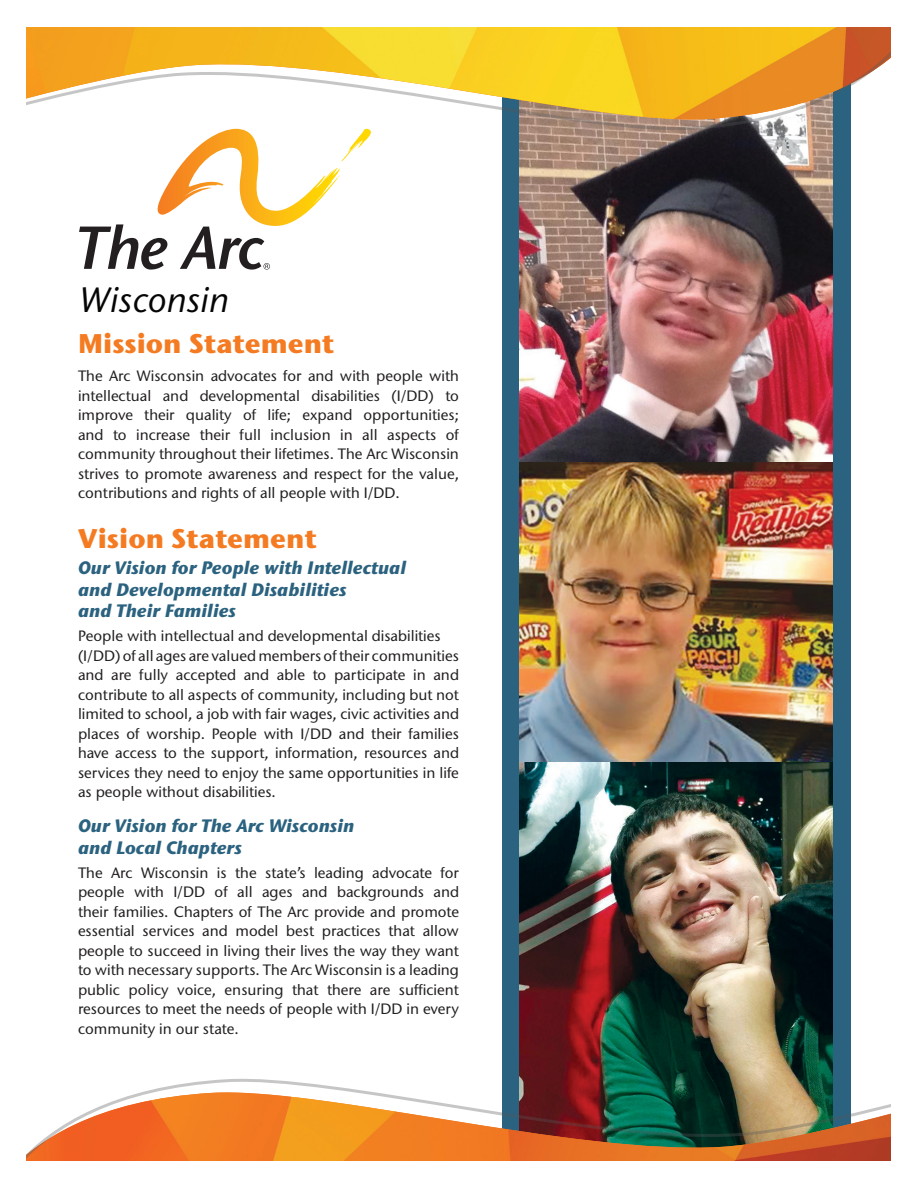
<style>
.page{position:relative;width:918px;height:1188px;background:#fff}
.page>*{position:absolute;margin:0;border:0;box-sizing:border-box;transform-origin:0 0}
.t1{font:italic 500 35.1px "Stone Sans ITC Std";color:#050504}
.t2{font:700 27px "Stone Sans ITC Std";color:#f47b21}
.t3{font:italic 700 18px/21.6px "Stone Sans ITC Std";color:#2b627f}
.t4{font:500 15px/19.5px "Stone Sans ITC Std";color:#231f20;text-align:justify}
</style>
<div class="page">
<div style="left:502px;top:68px;width:349px;height:1084px;background:#2b627f"></div>
<img style="left:519px;top:132px;width:314px;height:330px">
<img style="left:519px;top:462px;width:314px;height:300px">
<img style="left:519px;top:762px;width:314px;height:315px">
<svg style="left:26px;top:1077px;width:865px;height:84px"></svg>
<img style="left:157px;top:132px;width:214px;height:94px">
<svg style="left:79px;top:224px;width:191px;height:46px"></svg>
<svg style="left:26px;top:27px;width:865px;height:105px"></svg>
<h1 class="t1" style="left:79px;top:279px;width:151px">Wisconsin</h1>
<h2 class="t2" style="left:78px;top:326px;width:258px">Mission Statement</h2>
<p class="t4" style="left:78px;top:366px;width:383px">The Arc Wisconsin advocates for and with people with intellectual and developmental disabilities (I/DD) to improve their quality of life; expand opportunities; and to increase their full inclusion in all aspects of community throughout their lifetimes. The Arc Wisconsin strives to promote awareness and respect for the value, contributions and rights of all people with I/DD.</p>
<h2 class="t2" style="left:78px;top:521px;width:240px">Vision Statement</h2>
<p class="t3" style="left:78px;top:557px;width:330px">Our Vision for People with Intellectual and Developmental Disabilities<br>and Their Families</p>
<p class="t4" style="left:78px;top:626px;width:383px;text-align:left">People with intellectual and developmental disabilities (I/DD) of all ages are valued members of their communities and are fully accepted and able to participate in and contribute to all aspects of community, including but not limited to school, a job with fair wages, civic activities and places of worship. People with I/DD and their families have access to the support, information, resources and services they need to enjoy the same opportunities in life as people without disabilities.</p>
<p class="t3" style="left:78px;top:815px;width:278px">Our Vision for The Arc Wisconsin and Local Chapters</p>
<p class="t4" style="left:78px;top:863px;width:383px">The Arc Wisconsin is the state’s leading advocate for people with I/DD of all ages and backgrounds and their families. Chapters of The Arc provide and promote essential services and model best practices that allow people to succeed in living their lives the way they want to with necessary supports. The Arc Wisconsin is a leading public policy voice, ensuring that there are sufficient resources to meet the needs of people with I/DD in every community in our state.</p>
</div>
